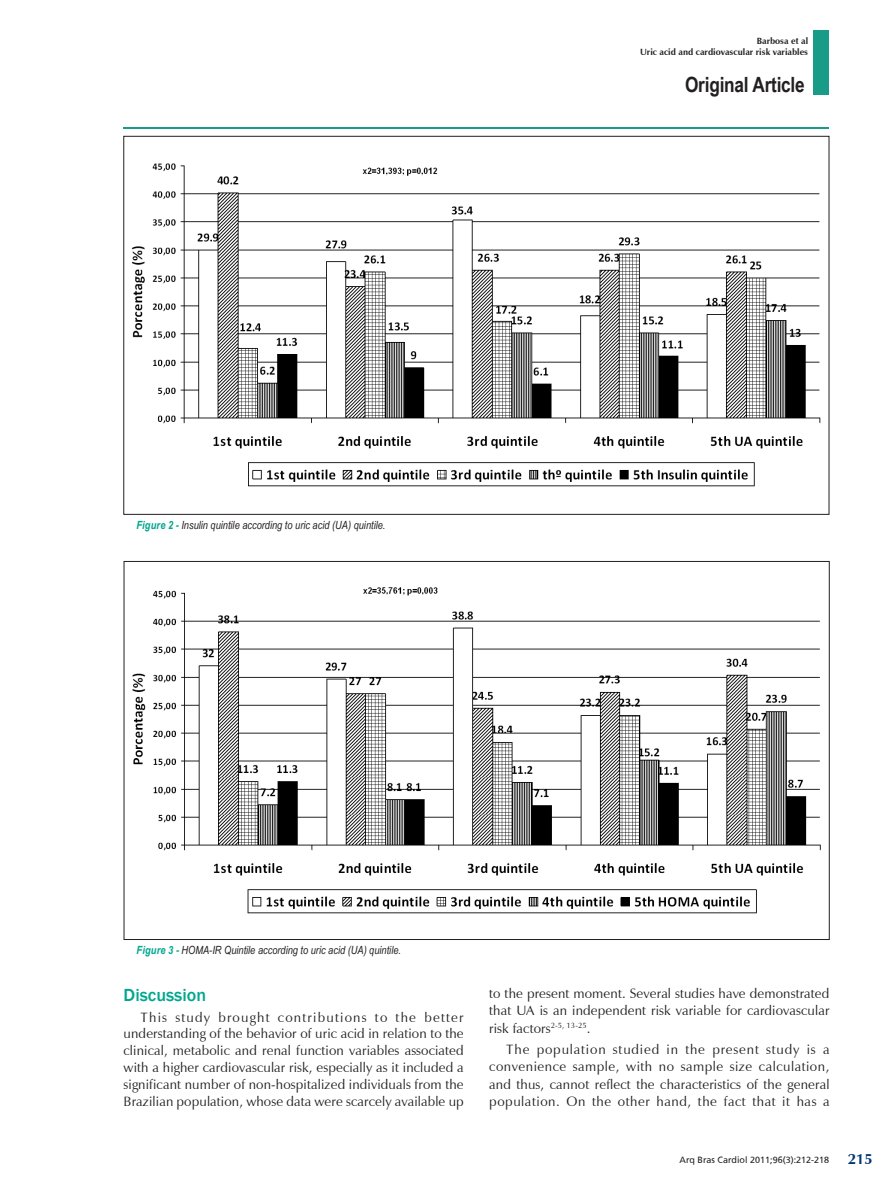
<style>
.page{position:relative;width:893px;height:1191px;background:#fff}
.page>*{position:absolute;margin:0;border:0;box-sizing:border-box;transform-origin:0 0}
.t1{font:700 21px "Arial Narrow";letter-spacing:-.01em;color:#231f20}
.t2{font:500 18px "Franklin Gothic";color:#00a78e}
.t3{font:700 15px "Zapf Humanist 601 BT";color:#013775}
.t4{font:13.5px/16.8px "Zapf Humanist 601 BT";letter-spacing:.01em;color:#231f20;text-align:justify}
.t5{font:italic 11.25px "Arial Narrow";color:#231f20}
.t6{font:700 9px/10.8px "Zapf Humanist 601 BT";color:#231f20;text-align:right}
.t7{font:9px "Frutiger";color:#231f20}
.s1{font-weight:700;color:#00a78e}
</style>
<div class="page">
<hr style="left:123px;top:127px;width:706px;height:1px;background:#189c88">
<div style="left:813px;top:30px;width:16px;height:64px;background:#189c88"></div>
<img style="left:131px;top:163px;width:690px;height:324px">
<img style="left:132px;top:587px;width:689px;height:327px">
<p class="t6" style="left:640px;top:36px;width:170px">Barbosa et al<br>Uric acid and cardiovascular risk variables</p>
<h1 class="t1" style="left:685px;top:69px;width:121px">Original Article</h1>
<p class="t5" style="left:136px;top:517px;width:251px"><span class="s1">Figure 2 -</span> Insulin quintile according to uric acid (UA) quintile.</p>
<p class="t5" style="left:137px;top:942px;width:266px"><span class="s1">Figure 3 -</span> HOMA-IR Quintile according to uric acid (UA) quintile.</p>
<h2 class="t2" style="left:124px;top:983px;width:84px">Discussion</h2>
<p class="t4" style="left:124px;top:1008px;width:342px;text-indent:17px">This study brought contributions to the better understanding of the behavior of uric acid in relation to the clinical, metabolic and renal function variables associated with a higher cardiovascular risk, especially as it included a significant number of non-hospitalized individuals from the Brazilian population, whose data were scarcely available up</p>
<p class="t4" style="left:489px;top:985px;width:342px;line-height:17.2px">to the present moment. Several studies have demonstrated that UA is an independent risk variable for cardiovascular risk factors<sup>2-5,</sup> <sup>13-25</sup>.</p>
<p class="t4" style="left:489px;top:1041px;width:342px;line-height:17.2px;text-indent:17px">The population studied in the present study is a convenience sample, with no sample size calculation, and thus, cannot reflect the characteristics of the general population. On the other hand, the fact that it has a</p>
<p class="t7" style="left:680px;top:1154px;width:151px">Arq Bras Cardiol 2011;96(3):212-218</p>
<p class="t3" style="left:848px;top:1149px;width:26px">215</p>
</div>
